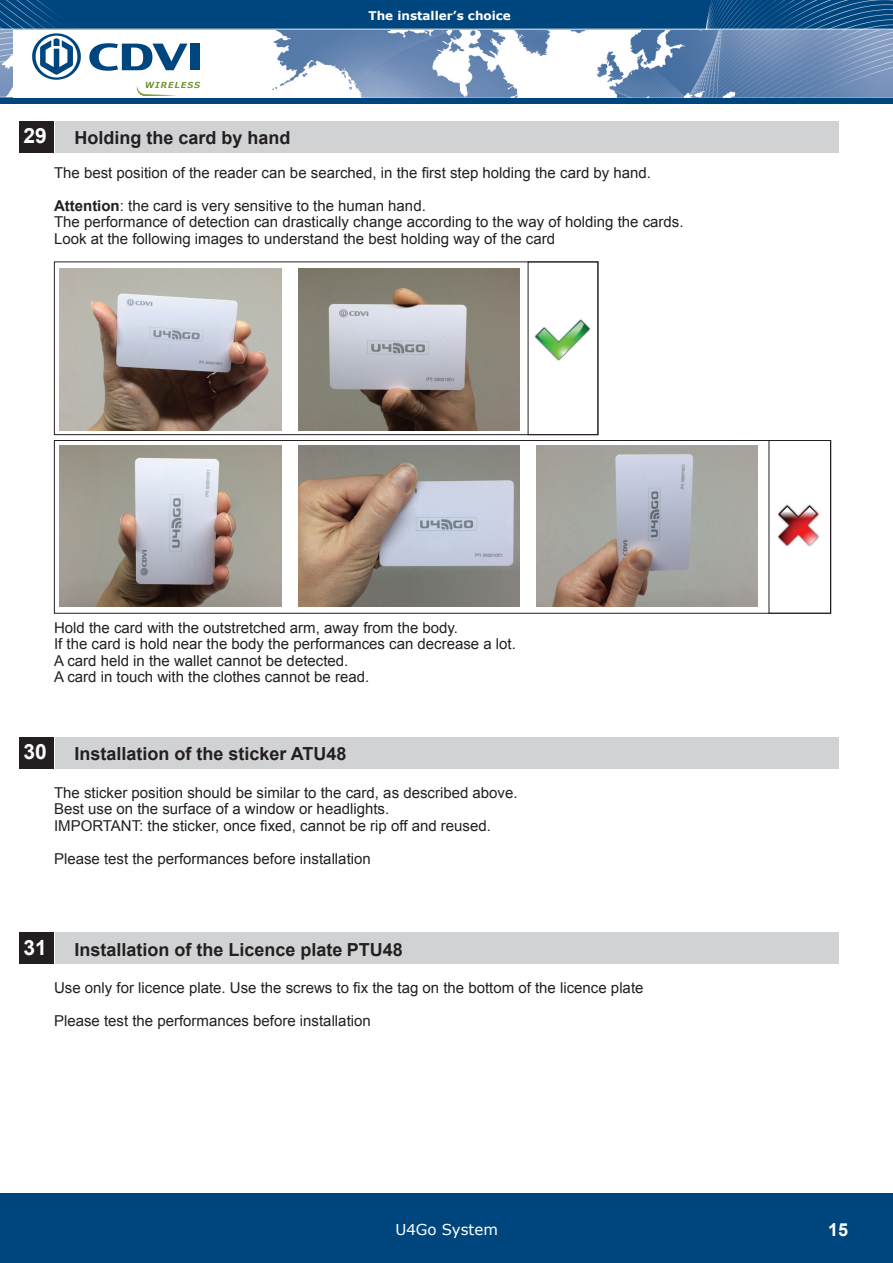
<style>
.page{position:relative;width:893px;height:1263px;background:#fff}
.page>*{position:absolute;margin:0;border:0;box-sizing:border-box;transform-origin:0 0}
.t1{font:700 21px "Arial";color:#fff}
.t2{font:700 18px "Arial";color:#231f20}
.t3{font:700 18px "Arial";color:#fff}
.t4{font:15px/16.5px "Arial";color:#231f20}
.t5{font:15px "Verdana";color:#fff}
.t6{font:700 12px "Verdana";color:#fff}
.s1{font-weight:700}
</style>
<div class="page">
<img style="left:0;top:30px;width:12px;height:67px">
<div style="left:0;top:97px;width:12px;height:6px;background:#628caf"></div>
<img style="left:272px;top:30px;width:621px;height:68px">
<img style="left:0;top:0;width:893px;height:29px">
<hr style="left:0;top:98px;width:893px;height:1px;background:#fff">
<svg style="left:89px;top:43px;width:99px;height:28px"></svg>
<div style="left:191px;top:44px;width:9px;height:26px;background:#00467e"></div>
<svg style="left:32px;top:33px;width:49px;height:47px"></svg>
<svg style="left:137px;top:82px;width:63px;height:13px"></svg>
<div style="left:0;top:99px;width:893px;height:5px;background:#00467e"></div>
<div style="left:56px;top:121px;width:783px;height:31px;background:#d1d2d4"></div>
<div style="left:19px;top:121px;width:34px;height:31px;background:#231f20"></div>
<div style="left:0;top:1193px;width:893px;height:70px;background:#00467e"></div>
<img style="left:60px;top:269px;width:221px;height:161px">
<img style="left:298px;top:269px;width:221px;height:161px">
<img style="left:60px;top:445px;width:221px;height:162px">
<img style="left:298px;top:445px;width:221px;height:162px">
<img style="left:536px;top:445px;width:221px;height:162px">
<div style="left:54px;top:261px;width:544px;height:174px;border:1px solid #231f20"></div>
<div style="left:528px;top:261px;width:70px;height:174px;border:1px solid #231f20"></div>
<div style="left:54px;top:440px;width:777px;height:174px;border:1px solid #231f20"></div>
<div style="left:769px;top:440px;width:62px;height:174px;border:1px solid #231f20"></div>
<img style="left:534px;top:319px;width:57px;height:42px">
<img style="left:777px;top:504px;width:43px;height:43px">
<div style="left:56px;top:737px;width:783px;height:31px;background:#d1d2d4"></div>
<div style="left:19px;top:737px;width:34px;height:31px;background:#231f20"></div>
<div style="left:56px;top:933px;width:783px;height:31px;background:#d1d2d4"></div>
<div style="left:19px;top:933px;width:34px;height:31px;background:#231f20"></div>
<h1 class="t1" style="left:23px;top:122px;width:25px">29</h1>
<p class="t2" style="left:74px;top:126px;width:218px">Holding the card by hand</p>
<p class="t6" style="left:369px;top:8px;width:144px">The installer’s choice</p>
<p class="t4" style="left:54px;top:164px;width:598px">The best position of the reader can be searched, in the first step holding the card by hand.</p>
<p class="t4" style="left:54px;top:197px;width:631px"><span class="s1">Attention</span>: the card is very sensitive to the human hand.<br>The performance of detection can drastically change according to the way of holding the cards.<br>Look at the following images to understand the best holding way of the card</p>
<p class="t4" style="left:54px;top:619px;width:463px">Hold the card with the outstretched arm, away from the body.<br>If the card is hold near the body the performances can decrease a lot.<br>A card held in the wallet cannot be detected.<br>A card in touch with the clothes cannot be read.</p>
<h1 class="t1" style="left:23px;top:738px;width:25px">30</h1>
<p class="t2" style="left:74px;top:742px;width:273px">Installation of the sticker ATU48</p>
<p class="t4" style="left:54px;top:784px;width:465px">The sticker position should be similar to the card, as described above.<br>Best use on the surface of a window or headlights.<br>IMPORTANT: the sticker, once fixed, cannot be rip off and reused.</p>
<p class="t4" style="left:54px;top:850px;width:318px">Please test the performances before installation</p>
<h1 class="t1" style="left:23px;top:933px;width:25px">31</h1>
<p class="t2" style="left:74px;top:937px;width:330px">Installation of the Licence plate PTU48</p>
<p class="t4" style="left:54px;top:980px;width:591px">Use only for licence plate. Use the screws to fix the tag on the bottom of the licence plate</p>
<p class="t4" style="left:54px;top:1013px;width:318px">Please test the performances before installation</p>
<p class="t5" style="left:395px;top:1219px;width:104px">U4Go System</p>
<p class="t3" style="left:828px;top:1217px;width:22px">15</p>
</div>
